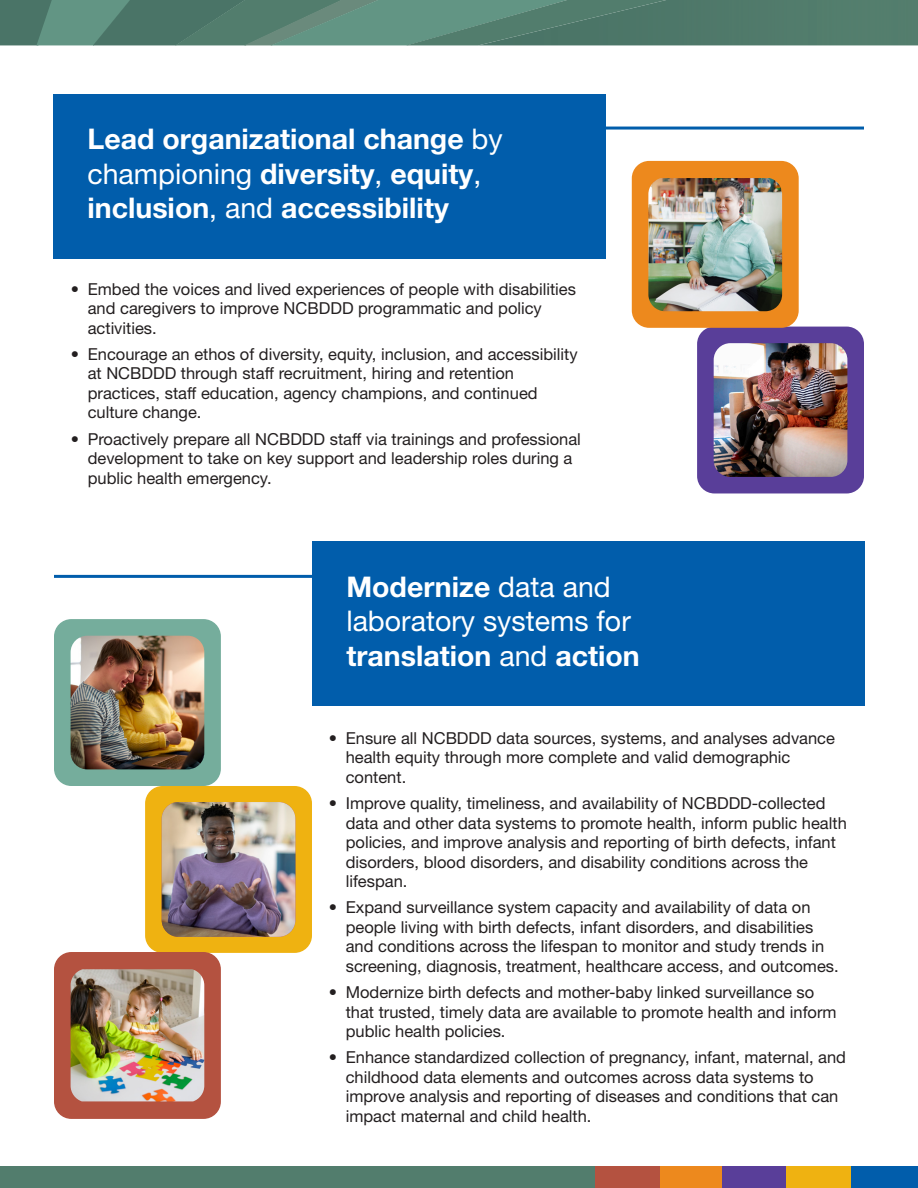
<style>
.page{position:relative;width:918px;height:1188px;background:#fff}
.page>*{position:absolute;margin:0;border:0;box-sizing:border-box;transform-origin:0 0}
.t1{font:700 28.5px/34.5px "Helvetica Neue LT Std";color:#fff}
.t2{font:28.5px/34.5px "Helvetica Neue LT Std";color:#fff}
.t3{font:16.5px/19.5px "Helvetica Neue LT Std";color:#231f20}
.s1{font-weight:400}
.s2{font-weight:700}
</style>
<div class="page">
<div style="left:0;top:1167px;width:597px;height:21px;background:#527d6d"></div>
<div style="left:658px;top:1167px;width:65px;height:21px;background:#ed891d"></div>
<div style="left:722px;top:1167px;width:65px;height:21px;background:#593e99"></div>
<div style="left:787px;top:1167px;width:64px;height:21px;background:#efb211"></div>
<div style="left:851px;top:1167px;width:67px;height:21px;background:#015dab"></div>
<div style="left:595px;top:1167px;width:64px;height:21px;background:#b45240"></div>
<svg style="left:0;top:0;width:918px;height:45px;background:#548071"></svg>
<hr style="left:54px;top:575px;width:779px;height:3px;background:#015dab">
<hr style="left:87px;top:127px;width:777px;height:3px;background:#015dab">
<div style="left:312px;top:541px;width:553px;height:165px;background:#015dab"></div>
<div style="left:53px;top:94px;width:553px;height:165px;background:#015dab"></div>
<div style="left:697px;top:327px;width:167px;height:166px;background:#593e99;border-radius:17px"></div>
<div style="left:145px;top:786px;width:167px;height:167px;background:#efb211;border-radius:17px"></div>
<img style="left:162px;top:802px;width:133px;height:135px">
<div style="left:54px;top:952px;width:167px;height:167px;background:#b45240;border-radius:17px"></div>
<div style="left:54px;top:619px;width:167px;height:167px;background:#75ad9c;border-radius:17px"></div>
<img style="left:71px;top:636px;width:133px;height:133px">
<div style="left:632px;top:161px;width:167px;height:167px;background:#ed891d;border-radius:17px"></div>
<img style="left:648px;top:178px;width:134px;height:133px">
<img style="left:71px;top:969px;width:133px;height:132px">
<img style="left:714px;top:343px;width:133px;height:134px">
<h2 class="t1" style="left:87px;top:121px;width:417px">Lead organizational change <span class="s1">by championing</span> diversity<span class="s1">,</span> equity<span class="s1">, </span>inclusion<span class="s1">, and</span> accessibility</h2>
<p class="t3" style="left:88px;top:279px;width:490px;text-indent:-17px">• Embed the voices and lived experiences of people with disabilities and caregivers to improve NCBDDD programmatic and policy activities.</p>
<p class="t3" style="left:88px;top:344px;width:491px;text-indent:-17px">• Encourage an ethos of diversity, equity, inclusion, and accessibility at NCBDDD through staff recruitment, hiring and retention practices, staff education, agency champions, and continued culture change.</p>
<p class="t3" style="left:88px;top:429px;width:495px;text-indent:-17px">• Proactively prepare all NCBDDD staff via trainings and professional development to take on key support and leadership roles during a public health emergency.</p>
<h2 class="t2" style="left:346px;top:569px;width:295px"><span class="s2">Modernize</span> data and laboratory systems for <span class="s2">translation</span> and <span class="s2">action</span></h2>
<p class="t3" style="left:346px;top:728px;width:491px;text-indent:-17px">• Ensure all NCBDDD data sources, systems, and analyses advance health equity through more complete and valid demographic content.</p>
<p class="t3" style="left:346px;top:793px;width:503px;text-indent:-17px">• Improve quality, timeliness, and availability of NCBDDD-collected data and other data systems to promote health, inform public health policies, and improve analysis and reporting of birth defects, infant disorders, blood disorders, and disability conditions across the lifespan.</p>
<p class="t3" style="left:346px;top:897px;width:494px;text-indent:-17px">• Expand surveillance system capacity and availability of data on people living with birth defects, infant disorders, and disabilities and conditions across the lifespan to monitor and study trends in screening, diagnosis, treatment, healthcare access, and outcomes.</p>
<p class="t3" style="left:346px;top:982px;width:492px;text-indent:-17px">• Modernize birth defects and mother-baby linked surveillance so that trusted, timely data are available to promote health and inform public health policies.</p>
<p class="t3" style="left:346px;top:1047px;width:502px;text-indent:-17px">• Enhance standardized collection of pregnancy, infant, maternal, and childhood data elements and outcomes across data systems to improve analysis and reporting of diseases and conditions that can impact maternal and child health.</p>
</div>
